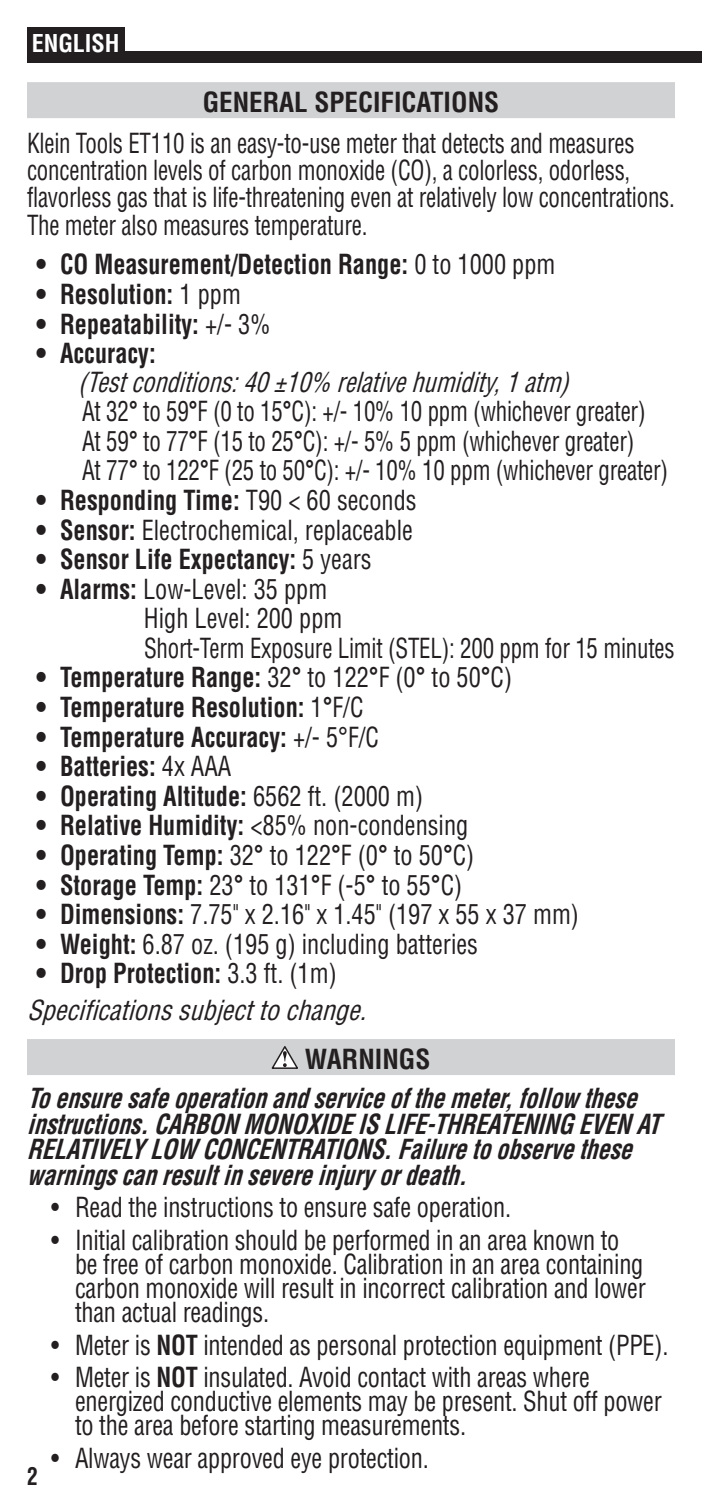
<style>
.page{position:relative;width:702px;height:1512px;background:#fff}
.page>*{position:absolute;margin:0;border:0;box-sizing:border-box;transform-origin:0 0}
.t1{font:condensed 27px/24px "Helvetica LT Std";letter-spacing:-.01em;color:#231f20;scale:.9 1}
.t2{font:condensed 27px/27.6px "Helvetica LT Std";letter-spacing:-.01em;color:#231f20;scale:.85 1}
.t3{font:700 condensed 27px "Helvetica LT Std";color:#231f20;scale:.9 1}
.t4{font:italic 700 condensed 27px/25.5px "Helvetica LT Std";color:#231f20;scale:.9 1}
.t5{font:italic condensed 27px/36.9px "Helvetica LT Std";color:#231f20}
.t6{font:700 condensed 27px "Helvetica LT Std";color:#231f20}
.t7{font:700 condensed 24px "Helvetica LT Std";letter-spacing:-.005em;color:#fff}
.t8{font:700 condensed 24px "Helvetica LT Std";color:#231f20;scale:.9 1}
.s1{font-weight:400}
.s2{font-style:italic}
.s3{font-weight:700}
.s4{font-weight:700;font-style:normal}
.s5{font-style:normal}
</style>
<div class="page">
<div style="left:27px;top:82px;width:648px;height:36px;background:#d1d2d4"></div>
<div style="left:27px;top:1039px;width:648px;height:36px;background:#d1d2d4"></div>
<svg style="left:271px;top:1046px;width:27px;height:23px"></svg>
<div style="left:27px;top:51px;width:675px;height:12px;background:#231f20"></div>
<div style="left:27px;top:27px;width:97px;height:33px;background:#231f20"></div>
<p class="t7" style="left:32px;top:28px;width:89px">ENGLISH</p>
<p class="t6" style="left:203px;top:85px;width:298px">GENERAL SPECIFICATIONS</p>
<p class="t2" style="left:27px;top:129px;width:764px">Klein Tools ET110 is an easy-to-use meter that detects and measures concentration levels of carbon monoxide (CO), a colorless, odorless, flavorless gas that is life-threatening even at relatively low concentrations.<br>The meter also measures temperature.</p>
<p class="t3" style="left:36px;top:248px;width:579px">• CO Measurement/Detection Range: <span class="s1">0 to 1000 ppm</span></p>
<p class="t3" style="left:36px;top:277px;width:229px">• Resolution: <span class="s1">1 ppm</span></p>
<p class="t3" style="left:36px;top:307px;width:262px">• Repeatability: <span class="s1">+/- 3%</span></p>
<p class="t3" style="left:36px;top:336px;width:135px">• Accuracy:</p>
<p class="t2" style="left:78px;top:367px;width:696px;line-height:29.7px"><span class="s2">(Testconditions:40±10% relativehumidity,1atm)<br></span>At 32<span class="s3">°</span> to 59<span class="s3">°</span>F (0 to 15<span class="s3">°</span>C): +/- 10% 10 ppm (whichever greater)<br>At 59<span class="s3">°</span> to 77<span class="s3">°</span>F (15 to 25<span class="s3">°</span>C): +/- 5% 5 ppm (whichever greater)<br>At 77<span class="s3">°</span> to 122<span class="s3">°</span>F (25 to 50<span class="s3">°</span>C): +/- 10% 10 ppm (whichever greater)</p>
<p class="t3" style="left:36px;top:483px;width:424px">• Responding Time: <span class="s1">T90 &lt; 60 seconds</span></p>
<p class="t1" style="left:36px;top:518px;width:420px"><span class="s3">• Sensor:</span> Electrochemical, replaceable</p>
<p class="t3" style="left:36px;top:542px;width:375px">• Sensor Life Expectancy: <span class="s1">5 years</span></p>
<p class="t1" style="left:144px;top:574px;width:591px;line-height:29.7px;text-indent:-108px"><span class="s3">• Alarms:</span> Low-Level: 35 ppm<br>High Level: 200 ppm<br>Short-Term Exposure Limit (STEL): 200 ppm for 15 minutes</p>
<p class="t3" style="left:36px;top:661px;width:531px">• Temperature Range: <span class="s1">32</span>° <span class="s1">to 122</span>°<span class="s1">F (0</span>° <span class="s1">to 50</span>°<span class="s1">C)</span></p>
<p class="t3" style="left:36px;top:690px;width:365px">• Temperature Resolution: <span class="s1">1</span>°<span class="s1">F/C</span></p>
<p class="t3" style="left:36px;top:720px;width:383px">• Temperature Accuracy: <span class="s1">+/- 5°F/C</span></p>
<p class="t3" style="left:36px;top:749px;width:219px">• Batteries: <span class="s1">4x AAA</span></p>
<p class="t3" style="left:36px;top:779px;width:432px">• Operating Altitude: <span class="s1">6562 ft. (2000 m)</span></p>
<p class="t3" style="left:36px;top:809px;width:482px">• Relative Humidity: <span class="s1">&lt;85% non-condensing</span></p>
<p class="t3" style="left:36px;top:838px;width:489px">• Operating Temp: <span class="s1">32</span>° <span class="s1">to 122</span>°<span class="s1">F (0</span>° <span class="s1">to 50</span>°<span class="s1">C)</span></p>
<p class="t3" style="left:36px;top:868px;width:475px">• Storage Temp: <span class="s1">23</span>° <span class="s1">to 131</span>°<span class="s1">F (-5</span>° <span class="s1">to 55</span>°<span class="s1">C)</span></p>
<p class="t1" style="left:36px;top:902px;width:605px"><span class="s3">• Dimensions:</span> 7.75" x 2.16" x 1.45" (197 x 55 x 37 mm)</p>
<p class="t1" style="left:36px;top:932px;width:493px"><span class="s3">• Weight:</span> 6.87 oz. (195 g) including batteries</p>
<p class="t5" style="left:27px;top:955px;width:349px;text-indent:9px"><span class="s4">• Drop Protection:</span> <span class="s5">3.3 ft. (1m)<br></span>Specificationssubjecttochange.</p>
<p class="t6" style="left:305px;top:1042px;width:127px">WARNINGS</p>
<p class="t4" style="left:27px;top:1085px;width:715px">Toensuresafeoperationandserviceofthemeter,followthese instructions.CARBONMONOXIDEISLIFE-THREATENINGEVENAT RELATIVELYLOW CONCENTRATIONS.Failuretoobservethese warningscanresultinsevereinjuryordeath.</p>
<p class="t1" style="left:51px;top:1195px;width:513px">• Read the instructions to ensure safe operation.</p>
<p class="t1" style="left:75px;top:1228px;width:636px;text-indent:-24px">• Initial calibration should be performed in an area known to be free of carbon monoxide. Calibration in an area containing carbon monoxide will result in incorrect calibration and lower than actual readings.</p>
<p class="t1" style="left:51px;top:1333px;width:688px">• Meter is <span class="s3">NOT</span> intended as personal protection equipment (PPE).</p>
<p class="t1" style="left:75px;top:1365px;width:654px;text-indent:-24px">• Meter is <span class="s3">NOT</span> insulated. Avoid contact with areas where energized conductive elements may be present. Shut off power to the area before starting measurements.</p>
<p class="t1" style="left:51px;top:1446px;width:421px">• Always wear approved eye protection.</p>
<p class="t8" style="left:27px;top:1461px;width:14px">2</p>
</div>
